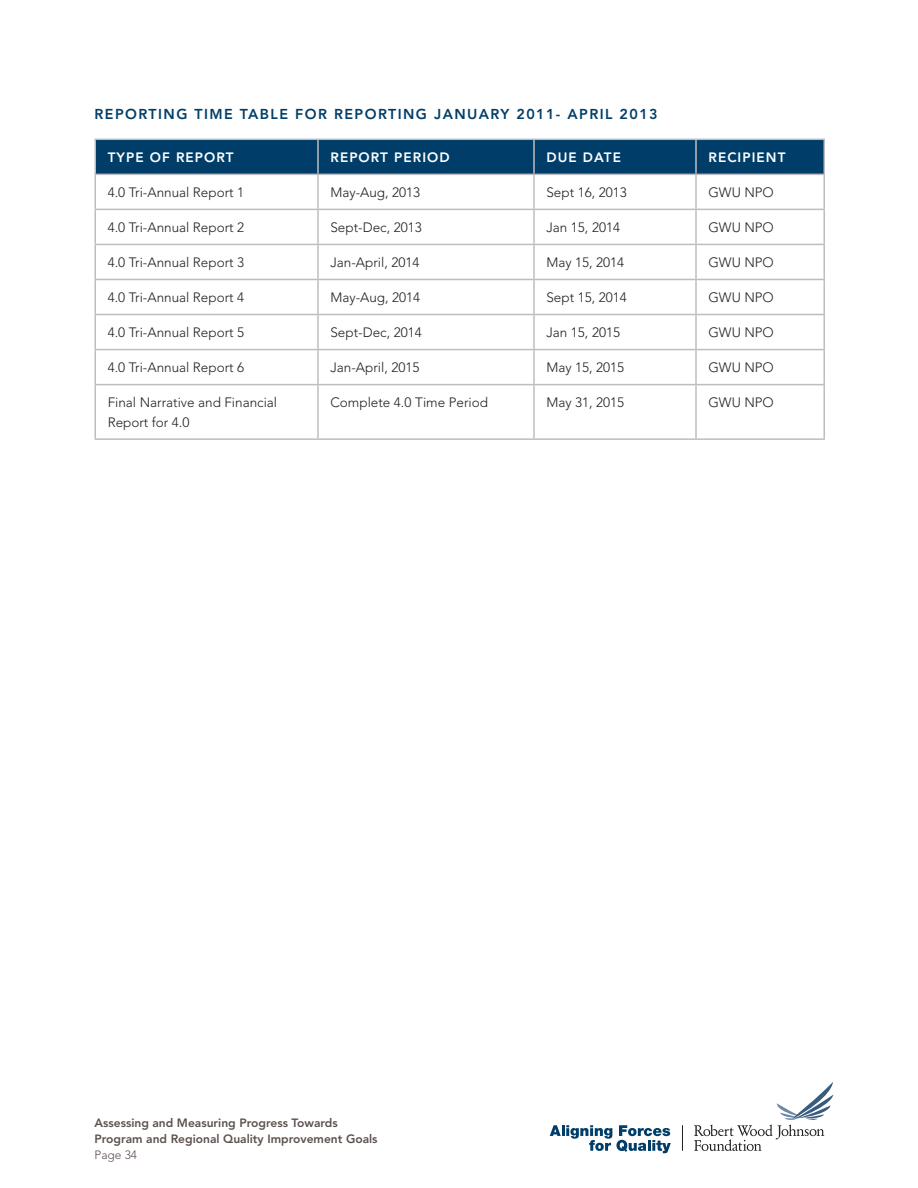
<style>
.page{position:relative;width:918px;height:1188px;background:#fff}
.page>*{position:absolute;margin:0;border:0;box-sizing:border-box;transform-origin:0 0}
.t1{font:800 14.25px "Avenir LT Std";letter-spacing:.1em;color:#003e69}
.t2{font:300 13.5px/19.5px "Avenir LT Std";color:#231f20}
.t3{font:800 13.5px "Avenir LT Std";letter-spacing:.08em;color:#fff}
.t4{font:800 12px/15.8px "Avenir LT Std";color:#5d514e}
.t5{font:300 12px "Avenir LT Std";color:#5d514e}
</style>
<div class="page">
<svg style="left:550px;top:1125px;width:121px;height:28px"></svg>
<svg style="left:694px;top:1082px;width:139px;height:69px"></svg>
<svg style="left:682px;top:1125px;width:1px;height:26px"></svg>
<div style="left:96px;top:140px;width:728px;height:34px;background:#003e69"></div>
<svg style="left:96px;top:175px;width:728px;height:263px"></svg>
<hr style="left:94px;top:139px;width:224px;height:1px;background:#bcbdc0">
<hr style="left:94px;top:140px;width:2px;height:34px;background:#bcbdc0">
<hr style="left:318px;top:139px;width:216px;height:1px;background:#bcbdc0">
<hr style="left:317px;top:140px;width:2px;height:34px;background:#bcbdc0">
<hr style="left:534px;top:139px;width:162px;height:1px;background:#bcbdc0">
<hr style="left:533px;top:140px;width:2px;height:34px;background:#bcbdc0">
<hr style="left:696px;top:139px;width:129px;height:1px;background:#bcbdc0">
<hr style="left:695px;top:140px;width:2px;height:34px;background:#bcbdc0">
<hr style="left:824px;top:140px;width:1px;height:34px;background:#bcbdc0">
<hr style="left:94px;top:174px;width:224px;height:1px;background:#bcbdc0">
<hr style="left:94px;top:175px;width:2px;height:34px;background:#bcbdc0">
<hr style="left:318px;top:174px;width:216px;height:1px;background:#bcbdc0">
<hr style="left:317px;top:175px;width:2px;height:34px;background:#bcbdc0">
<hr style="left:534px;top:174px;width:162px;height:1px;background:#bcbdc0">
<hr style="left:533px;top:175px;width:2px;height:34px;background:#bcbdc0">
<hr style="left:696px;top:174px;width:129px;height:1px;background:#bcbdc0">
<hr style="left:695px;top:175px;width:2px;height:34px;background:#bcbdc0">
<hr style="left:824px;top:175px;width:1px;height:34px;background:#bcbdc0">
<hr style="left:94px;top:209px;width:224px;height:1px;background:#bcbdc0">
<hr style="left:94px;top:210px;width:2px;height:34px;background:#bcbdc0">
<hr style="left:318px;top:209px;width:216px;height:1px;background:#bcbdc0">
<hr style="left:317px;top:210px;width:2px;height:34px;background:#bcbdc0">
<hr style="left:534px;top:209px;width:162px;height:1px;background:#bcbdc0">
<hr style="left:533px;top:210px;width:2px;height:34px;background:#bcbdc0">
<hr style="left:696px;top:209px;width:129px;height:1px;background:#bcbdc0">
<hr style="left:695px;top:210px;width:2px;height:34px;background:#bcbdc0">
<hr style="left:824px;top:210px;width:1px;height:34px;background:#bcbdc0">
<hr style="left:94px;top:244px;width:224px;height:1px;background:#bcbdc0">
<hr style="left:94px;top:245px;width:2px;height:34px;background:#bcbdc0">
<hr style="left:318px;top:244px;width:216px;height:1px;background:#bcbdc0">
<hr style="left:317px;top:245px;width:2px;height:34px;background:#bcbdc0">
<hr style="left:534px;top:244px;width:162px;height:1px;background:#bcbdc0">
<hr style="left:533px;top:245px;width:2px;height:34px;background:#bcbdc0">
<hr style="left:696px;top:244px;width:129px;height:1px;background:#bcbdc0">
<hr style="left:695px;top:245px;width:2px;height:34px;background:#bcbdc0">
<hr style="left:824px;top:245px;width:1px;height:34px;background:#bcbdc0">
<hr style="left:94px;top:279px;width:224px;height:1px;background:#bcbdc0">
<hr style="left:94px;top:280px;width:2px;height:34px;background:#bcbdc0">
<hr style="left:318px;top:279px;width:216px;height:1px;background:#bcbdc0">
<hr style="left:317px;top:280px;width:2px;height:34px;background:#bcbdc0">
<hr style="left:534px;top:279px;width:162px;height:1px;background:#bcbdc0">
<hr style="left:533px;top:280px;width:2px;height:34px;background:#bcbdc0">
<hr style="left:696px;top:279px;width:129px;height:1px;background:#bcbdc0">
<hr style="left:695px;top:280px;width:2px;height:34px;background:#bcbdc0">
<hr style="left:824px;top:280px;width:1px;height:34px;background:#bcbdc0">
<hr style="left:94px;top:314px;width:224px;height:1px;background:#bcbdc0">
<hr style="left:94px;top:315px;width:2px;height:34px;background:#bcbdc0">
<hr style="left:318px;top:314px;width:216px;height:1px;background:#bcbdc0">
<hr style="left:317px;top:315px;width:2px;height:34px;background:#bcbdc0">
<hr style="left:534px;top:314px;width:162px;height:1px;background:#bcbdc0">
<hr style="left:533px;top:315px;width:2px;height:34px;background:#bcbdc0">
<hr style="left:696px;top:314px;width:129px;height:1px;background:#bcbdc0">
<hr style="left:695px;top:315px;width:2px;height:34px;background:#bcbdc0">
<hr style="left:824px;top:315px;width:1px;height:34px;background:#bcbdc0">
<hr style="left:94px;top:349px;width:224px;height:1px;background:#bcbdc0">
<hr style="left:94px;top:350px;width:2px;height:34px;background:#bcbdc0">
<hr style="left:318px;top:349px;width:216px;height:1px;background:#bcbdc0">
<hr style="left:317px;top:350px;width:2px;height:34px;background:#bcbdc0">
<hr style="left:534px;top:349px;width:162px;height:1px;background:#bcbdc0">
<hr style="left:533px;top:350px;width:2px;height:34px;background:#bcbdc0">
<hr style="left:696px;top:349px;width:129px;height:1px;background:#bcbdc0">
<hr style="left:695px;top:350px;width:2px;height:34px;background:#bcbdc0">
<hr style="left:824px;top:350px;width:1px;height:34px;background:#bcbdc0">
<hr style="left:94px;top:384px;width:224px;height:1px;background:#bcbdc0">
<hr style="left:94px;top:385px;width:2px;height:53px;background:#bcbdc0">
<hr style="left:318px;top:384px;width:216px;height:1px;background:#bcbdc0">
<hr style="left:317px;top:385px;width:2px;height:53px;background:#bcbdc0">
<hr style="left:534px;top:384px;width:162px;height:1px;background:#bcbdc0">
<hr style="left:533px;top:385px;width:2px;height:53px;background:#bcbdc0">
<hr style="left:696px;top:384px;width:129px;height:1px;background:#bcbdc0">
<hr style="left:695px;top:385px;width:2px;height:53px;background:#bcbdc0">
<hr style="left:824px;top:385px;width:1px;height:53px;background:#bcbdc0">
<hr style="left:94px;top:438px;width:224px;height:2px;background:#bcbdc0">
<hr style="left:318px;top:438px;width:216px;height:2px;background:#bcbdc0">
<hr style="left:534px;top:438px;width:162px;height:2px;background:#bcbdc0">
<hr style="left:696px;top:438px;width:129px;height:2px;background:#bcbdc0">
<p class="t1" style="left:94px;top:105px;width:565px">Reporting Tim e Table for Reporting January 2011- April 2013</p>
<p class="t3" style="left:108px;top:149px;width:128px">Type of Report</p>
<p class="t3" style="left:330px;top:149px;width:121px">Report Period</p>
<p class="t3" style="left:546px;top:149px;width:76px">Due Date</p>
<p class="t3" style="left:708px;top:149px;width:79px">Recipient</p>
<p class="t2" style="left:108px;top:183px;width:138px">4.0 Tri-Annual Report 1</p>
<p class="t2" style="left:330px;top:183px;width:91px">May-Aug, 2013</p>
<p class="t2" style="left:546px;top:183px;width:82px">Sept 16, 2013</p>
<p class="t2" style="left:708px;top:183px;width:67px">GWU NPO</p>
<p class="t2" style="left:108px;top:218px;width:138px">4.0 Tri-Annual Report 2</p>
<p class="t2" style="left:330px;top:218px;width:93px">Sept-Dec, 2013</p>
<p class="t2" style="left:546px;top:218px;width:75px">Jan 15, 2014</p>
<p class="t2" style="left:708px;top:218px;width:67px">GWU NPO</p>
<p class="t2" style="left:108px;top:253px;width:138px">4.0 Tri-Annual Report 3</p>
<p class="t2" style="left:330px;top:253px;width:91px">Jan-April, 2014</p>
<p class="t2" style="left:546px;top:253px;width:79px">May 15, 2014</p>
<p class="t2" style="left:708px;top:253px;width:67px">GWU NPO</p>
<p class="t2" style="left:108px;top:288px;width:138px">4.0 Tri-Annual Report 4</p>
<p class="t2" style="left:330px;top:288px;width:91px">May-Aug, 2014</p>
<p class="t2" style="left:546px;top:288px;width:82px">Sept 15, 2014</p>
<p class="t2" style="left:708px;top:288px;width:67px">GWU NPO</p>
<p class="t2" style="left:108px;top:323px;width:138px">4.0 Tri-Annual Report 5</p>
<p class="t2" style="left:330px;top:323px;width:93px">Sept-Dec, 2014</p>
<p class="t2" style="left:546px;top:323px;width:75px">Jan 15, 2015</p>
<p class="t2" style="left:708px;top:323px;width:67px">GWU NPO</p>
<p class="t2" style="left:108px;top:358px;width:138px">4.0 Tri-Annual Report 6</p>
<p class="t2" style="left:330px;top:358px;width:91px">Jan-April, 2015</p>
<p class="t2" style="left:546px;top:358px;width:79px">May 15, 2015</p>
<p class="t2" style="left:708px;top:358px;width:67px">GWU NPO</p>
<p class="t2" style="left:108px;top:393px;width:171px">Final Narrative and Financial<br>Report for 4.0</p>
<p class="t2" style="left:330px;top:393px;width:159px">Complete 4.0 Time Period</p>
<p class="t2" style="left:546px;top:393px;width:79px">May 31, 2015</p>
<p class="t2" style="left:708px;top:393px;width:67px">GWU NPO</p>
<p class="t4" style="left:94px;top:1115px;width:285px">Assessing and Measuring Progress Towards<br>Program and Regional Quality Improvement Goals</p>
<p class="t5" style="left:94px;top:1148px;width:44px">Page 34</p>
</div>
